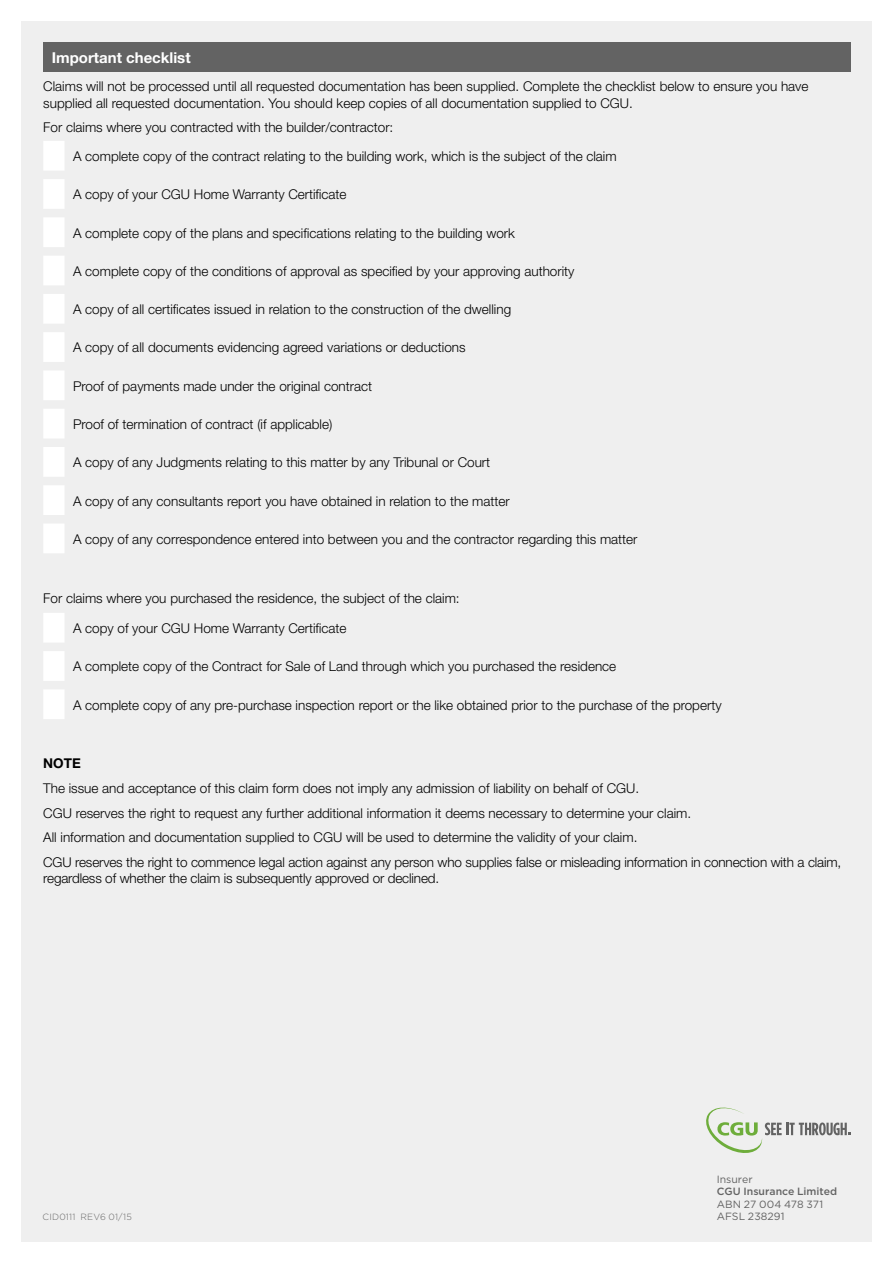
<style>
.page{position:relative;width:893px;height:1263px;background:#fff}
.page>*{position:absolute;margin:0;border:0;box-sizing:border-box;transform-origin:0 0}
.t1{font:700 15px "Helvetica Neue";color:#fff}
.t2{font:300 13.5px/24.8px "Helvetica Neue";color:#000}
.t3{font:700 13.5px "Helvetica Neue";color:#000}
.t4{font:10.5px/12.6px "Gotham";letter-spacing:.005em;color:#636363}
.t5{font:500 10.5px "Gotham";color:#636363}
.t6{font:300 9px "Gotham";letter-spacing:.025em;color:#636363}
</style>
<div class="page">
<div style="left:21px;top:21px;width:851px;height:1221px;background:#efefef"></div>
<div style="left:43px;top:43px;width:808px;height:29px;background:#636363"></div>
<svg style="left:43px;top:141px;width:21px;height:578px"></svg>
<svg style="left:706px;top:1107px;width:144px;height:46px"></svg>
<p class="t1" style="left:52px;top:49px;width:140px">Important checklist</p>
<p class="t2" style="left:43px;top:78px;width:767px;line-height:16.2px">Claims will not be processed until all requested documentation has been supplied. Complete the checklist below to ensure you have supplied all requested documentation. You should keep copies of all documentation supplied to CGU.</p>
<p class="t2" style="left:73px;top:113px;width:545px;line-height:28.7px;text-indent:-30px">For claims where you contracted with the builder/contractor:<br>A complete copy of the contract relating to the building work, which is the subject of the claim</p>
<p class="t2" style="left:73px;top:182px;width:275px">A copy of your CGU Home Warranty Certificate</p>
<p class="t2" style="left:73px;top:220px;width:443px">A complete copy of the plans and specifications relating to the building work</p>
<p class="t2" style="left:73px;top:258px;width:503px">A complete copy of the conditions of approval as specified by your approving authority</p>
<p class="t2" style="left:73px;top:297px;width:440px">A copy of all certificates issued in relation to the construction of the dwelling</p>
<p class="t2" style="left:73px;top:335px;width:394px">A copy of all documents evidencing agreed variations or deductions</p>
<p class="t2" style="left:73px;top:373px;width:301px">Proof of payments made under the original contract</p>
<p class="t2" style="left:73px;top:411px;width:261px">Proof of termination of contract (if applicable)</p>
<p class="t2" style="left:73px;top:450px;width:419px">A copy of any Judgments relating to this matter by any Tribunal or Court</p>
<p class="t2" style="left:73px;top:488px;width:438px">A copy of any consultants report you have obtained in relation to the matter</p>
<p class="t2" style="left:73px;top:526px;width:566px">A copy of any correspondence entered into between you and the contractor regarding this matter</p>
<p class="t2" style="left:43px;top:586px;width:418px">For claims where you purchased the residence, the subject of the claim:</p>
<p class="t2" style="left:73px;top:616px;width:275px">A copy of your CGU Home Warranty Certificate</p>
<p class="t2" style="left:73px;top:654px;width:545px">A complete copy of the Contract for Sale of Land through which you purchased the residence</p>
<p class="t2" style="left:73px;top:692px;width:650px">A complete copy of any pre-purchase inspection report or the like obtained prior to the purchase of the property</p>
<p class="t3" style="left:43px;top:755px;width:39px">NOTE</p>
<p class="t2" style="left:43px;top:775px;width:800px">The issue and acceptance of this claim form does not imply any admission of liability on behalf of CGU.<br>CGU reserves the right to request any further additional information it deems necessary to determine your claim.<br>All information and documentation supplied to CGU will be used to determine the validity of your claim.<br>CGU reserves the right to commence legal action against any person who supplies false or misleading information in connection with a claim,</p>
<p class="t2" style="left:43px;top:866px;width:397px">regardless of whether the claim is subsequently approved or declined.</p>
<p class="t6" style="left:43px;top:1211px;width:91px">CID0111 REV6 01/15</p>
<p class="t4" style="left:717px;top:1172px;width:37px">Insurer</p>
<p class="t5" style="left:717px;top:1185px;width:122px">CGU Insurance Limited</p>
<p class="t4" style="left:717px;top:1197px;width:108px">ABN 27 004 478 371<br>AFSL 238291</p>
</div>
